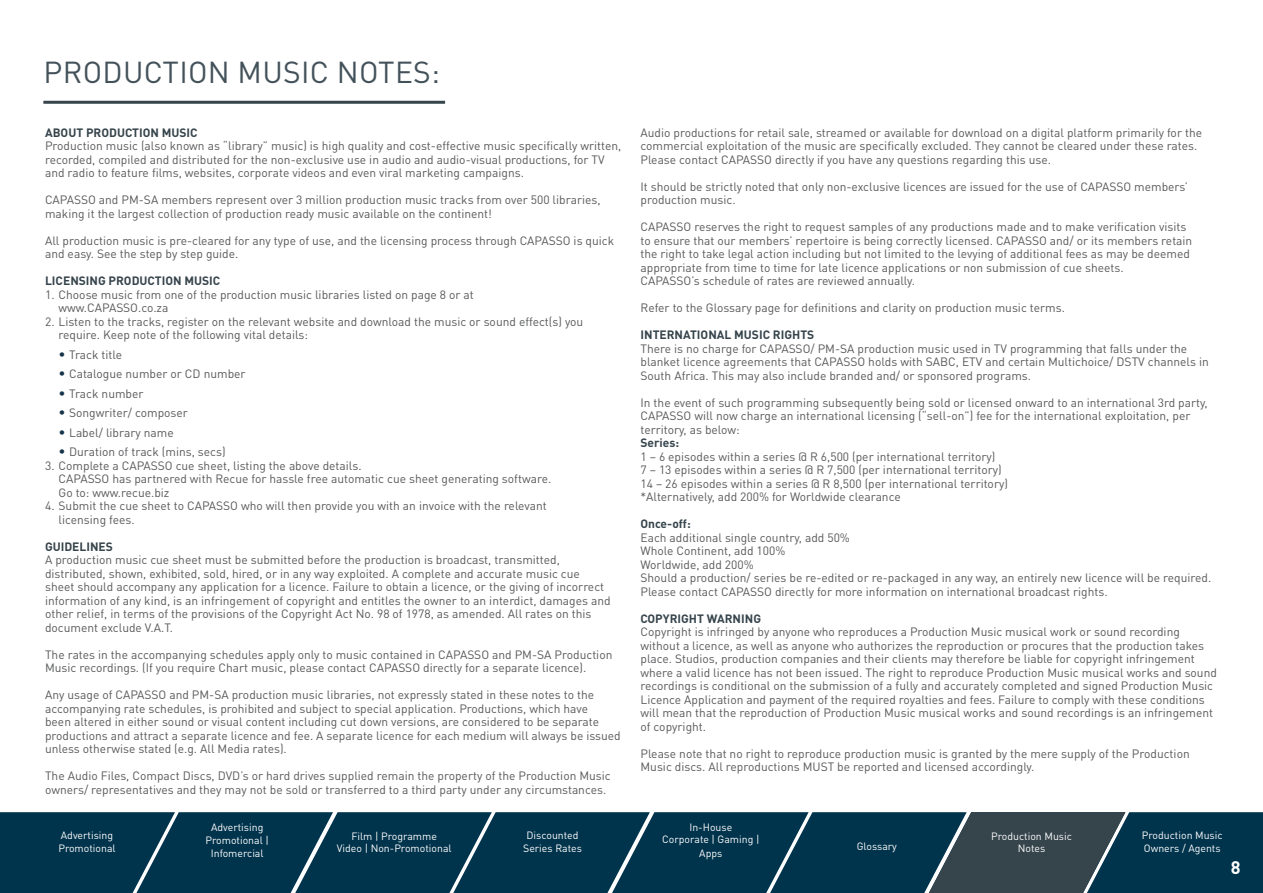
<style>
.page{position:relative;width:1263px;height:893px;background:#fff}
.page>*{position:absolute;margin:0;border:0;box-sizing:border-box;transform-origin:0 0}
.t1{font:30px "DIN Pro";letter-spacing:.01em;color:#43525a}
.t2{font:700 18px "DIN Pro";color:#fff}
.t3{font:12px/13.5px "DIN Pro";color:#58595b}
.t4{font:700 12px "DIN Pro";color:#36444c}
.t5{font:10.5px/12.8px "DIN Pro";color:#fff;text-align:center}
.s1{font-size:13.5px;color:#15334a}
</style>
<div class="page">
<hr style="left:43px;top:101px;width:402px;height:3px;background:#36444c">
<svg style="left:0;top:812px;width:1263px;height:81px;background:#0e3b51"></svg>
<h1 class="t1" style="left:44px;top:52px;width:398px">PRODUCTION MUSIC NOTES:</h1>
<p class="t4" style="left:45px;top:124px;width:154px">ABOUT PRODUCTION MUSIC</p>
<p class="t3" style="left:45px;top:139px;width:578px">Production music (also known as “library” music) is high quality and cost-effective music specifically written, recorded, compiled and distributed for the non-exclusive use in audio and audio-visual productions, for TV and radio to feature films, websites, corporate videos and even viral marketing campaigns.</p>
<p class="t3" style="left:45px;top:193px;width:557px">CAPASSO and PM-SA members represent over 3 million production music tracks from over 500 libraries, making it the largest collection of production ready music available on the continent!</p>
<p class="t3" style="left:45px;top:233px;width:571px">All production music is pre-cleared for any type of use, and the licensing process through CAPASSO is quick and easy. See the step by step guide.</p>
<p class="t4" style="left:45px;top:273px;width:177px">LICENSING PRODUCTION MUSIC</p>
<p class="t3" style="left:59px;top:287px;width:417px;text-indent:-14px">1. Choose music from one of the production music libraries listed on page 8 or at www.CAPASSO.co.za</p>
<p class="t3" style="left:59px;top:314px;width:526px;text-indent:-14px">2. Listen to the tracks, register on the relevant website and download the music or sound effect(s) you require. Keep note of the following vital details:</p>
<p class="t3" style="left:59px;top:347px;width:65px"><span class="s1">•</span> Track title</p>
<p class="t3" style="left:59px;top:367px;width:189px"><span class="s1">•</span> Catalogue number or CD number</p>
<p class="t3" style="left:59px;top:386px;width:87px"><span class="s1">•</span> Track number</p>
<p class="t3" style="left:59px;top:406px;width:131px"><span class="s1">•</span> Songwriter/ composer</p>
<p class="t3" style="left:59px;top:425px;width:117px"><span class="s1">•</span> Label/ library name</p>
<p class="t3" style="left:59px;top:445px;width:169px"><span class="s1">•</span> Duration of track (mins, secs)</p>
<p class="t3" style="left:59px;top:458px;width:494px;text-indent:-13px">3. Complete a CAPASSO cue sheet, listing the above details.<br>CAPASSO has partnered with Recue for hassle free automatic cue sheet generating software.<br>Go to: www.recue.biz</p>
<p class="t3" style="left:59px;top:499px;width:490px;text-indent:-13px">4. Submit the cue sheet to CAPASSO who will then provide you with an invoice with the relevant licensing fees.</p>
<p class="t4" style="left:45px;top:538px;width:69px">GUIDELINES</p>
<p class="t3" style="left:45px;top:553px;width:567px">A production music cue sheet must be submitted before the production is broadcast, transmitted, distributed, shown, exhibited, sold, hired, or in any way exploited. A complete and accurate music cue sheet should accompany any application for a licence. Failure to obtain a licence, or the giving of incorrect information of any kind, is an infringement of copyright and entitles the owner to an interdict, damages and other relief, in terms of the provisions of the Copyright Act No. 98 of 1978, as amended. All rates on this document exclude V.A.T.</p>
<p class="t3" style="left:45px;top:647px;width:569px">The rates in the accompanying schedules apply only to music contained in CAPASSO and PM-SA Production<br>Music recordings. (If you require Chart music, please contact CAPASSO directly for a separate licence).</p>
<p class="t3" style="left:45px;top:688px;width:577px">Any usage of CAPASSO and PM-SA production music libraries, not expressly stated in these notes to the accompanying rate schedules, is prohibited and subject to special application. Productions, which have<br>been altered in either sound or visual content including cut down versions, are considered to be separate productions and attract a separate licence and fee. A separate licence for each medium will always be issued unless otherwise stated (e.g. All Media rates).</p>
<p class="t3" style="left:45px;top:769px;width:567px">The Audio Files, Compact Discs, DVD’s or hard drives supplied remain the property of the Production Music owners/ representatives and they may not be sold or transferred to a third party under any circumstances.</p>
<p class="t3" style="left:640px;top:125px;width:563px">Audio productions for retail sale, streamed or available for download on a digital platform primarily for the commercial exploitation of the music are specifically excluded. They cannot be cleared under these rates.<br>Please contact CAPASSO directly if you have any questions regarding this use.</p>
<p class="t3" style="left:640px;top:179px;width:549px">It should be strictly noted that only non-exclusive licences are issued for the use of CAPASSO members’ production music.</p>
<p class="t3" style="left:640px;top:220px;width:553px">CAPASSO reserves the right to request samples of any productions made and to make verification visits to ensure that our members’ repertoire is being correctly licensed. CAPASSO and/ or its members retain the right to take legal action including but not limited to the levying of additional fees as may be deemed appropriate from time to time for late licence applications or non submission of cue sheets.<br>CAPASSO’s schedule of rates are reviewed annually.</p>
<p class="t3" style="left:640px;top:301px;width:426px">Refer to the Glossary page for definitions and clarity on production music terms.</p>
<p class="t4" style="left:640px;top:327px;width:175px">INTERNATIONAL MUSIC RIGHTS</p>
<p class="t3" style="left:640px;top:341px;width:570px">There is no charge for CAPASSO/ PM-SA production music used in TV programming that falls under the blanket licence agreements that CAPASSO holds with SABC, ETV and certain Multichoice/ DSTV channels in<br>South Africa. This may also include branded and/ or sponsored programs.</p>
<p class="t3" style="left:640px;top:395px;width:569px">In the event of such programming subsequently being sold or licensed onward to an international 3rd party,<br>CAPASSO will now charge an international licensing (“sell-on”) fee for the international exploitation, per territory, as below:</p>
<p class="t4" style="left:640px;top:435px;width:40px">Series:</p>
<p class="t3" style="left:640px;top:449px;width:369px">1 – 6 episodes within a series @ R 6,500 (per international territory)<br>7 – 13 episodes within a series @ R 7,500 (per international territory)<br>14 – 26 episodes within a series @ R 8,500 (per international territory) *Alternatively, add 200% for Worldwide clearance</p>
<p class="t4" style="left:640px;top:516px;width:52px">Once-off:</p>
<p class="t3" style="left:640px;top:530px;width:572px">Each additional single country, add 50%<br>Whole Continent, add 100%<br>Worldwide, add 200%<br>Should a production/ series be re-edited or re-packaged in any way, an entirely new licence will be required.<br>Please contact CAPASSO directly for more information on international broadcast rights.</p>
<p class="t4" style="left:640px;top:610px;width:122px">COPYRIGHT WARNING</p>
<p class="t3" style="left:640px;top:625px;width:578px">Copyright is infringed by anyone who reproduces a Production Music musical work or sound recording without a licence, as well as anyone who authorizes the reproduction or procures that the production takes place. Studios, production companies and their clients may therefore be liable for copyright infringement where a valid licence has not been issued. The right to reproduce Production Music musical works and sound recordings is conditional on the submission of a fully and accurately completed and signed Production Music Licence Application and payment of the required royalties and fees. Failure to comply with these conditions will mean that the reproduction of Production Music musical works and sound recordings is an infringement of copyright.</p>
<p class="t3" style="left:640px;top:746px;width:551px">Please note that no right to reproduce production music is granted by the mere supply of the Production<br>Music discs. All reproductions MUST be reported and licensed accordingly.</p>
<p class="t5" style="left:58px;top:828px;width:59px;text-align:left">Advertising<br>Promotional</p>
<p class="t5" style="left:206px;top:820px;width:65px;line-height:13.2px">Advertising<br>Promotional |<br>Infomercial</p>
<p class="t5" style="left:337px;top:829px;width:116px">Film | Programme<br>Video | Non-Promotional</p>
<p class="t5" style="left:523px;top:828px;width:60px">Discounted<br>Series Rates</p>
<p class="t5" style="left:662px;top:820px;width:99px;line-height:13.2px">In-House<br>Corporate | Gaming |<br>Apps</p>
<p class="t5" style="left:991px;top:829px;width:82px">Production Music<br>Notes</p>
<p class="t5" style="left:857px;top:839px;width:42px">Glossary</p>
<p class="t5" style="left:1142px;top:828px;width:82px;text-align:left">Production Music<br>Owners / Agents</p>
<h2 class="t2" style="left:1231px;top:855px;width:11px">8</h2>
</div>
